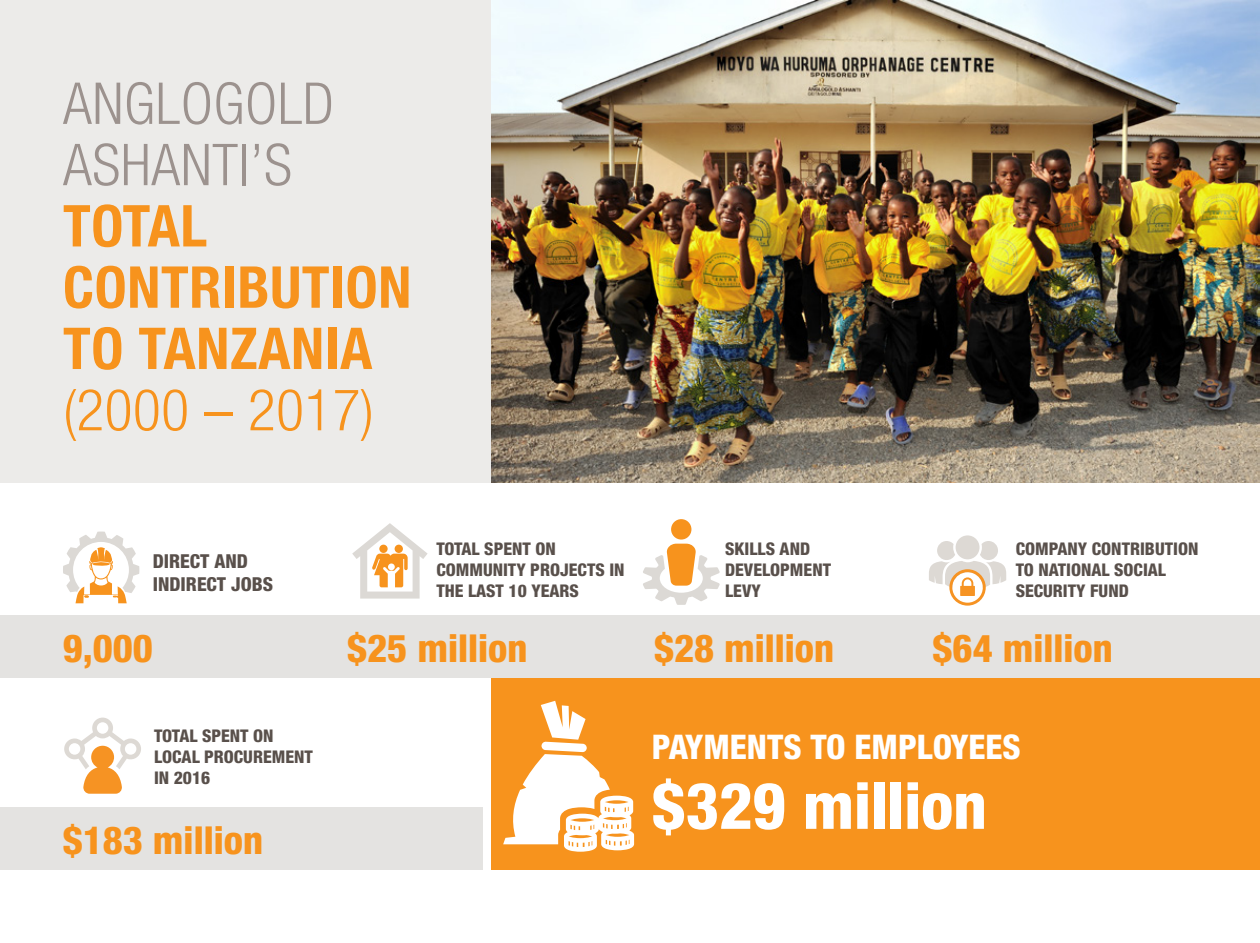
<style>
.page{position:relative;width:1260px;height:943px;background:#fff}
.page>*{position:absolute;margin:0;border:0;box-sizing:border-box;transform-origin:0 0}
.t1{font:800 condensed 64.4px "Helvetica Neue";color:#fff}
.t2{font:700 condensed 57.75px/61.2px "Helvetica Neue";letter-spacing:.01em;color:#f7931d}
.t3{font:300 condensed 57.75px "Helvetica Neue";letter-spacing:.01em;color:#f7931d}
.t4{font:800 condensed 38.5px "Helvetica Neue";color:#f7931d}
.t5{font:800 condensed 33.95px "Helvetica Neue";color:#fff}
.t6{font:800 condensed 19.25px/23.1px "Helvetica Neue";color:#59504b}
.t7{font:800 condensed 17.5px/21px "Helvetica Neue";color:#59504b}
.s1{font-weight:300;color:#9c928e}
</style>
<div class="page">
<div style="left:492px;top:678px;width:768px;height:191px;background:#f7931d"></div>
<div style="left:0;top:0;width:492px;height:482px;background:#ecebe9"></div>
<img style="left:492px;top:0;width:768px;height:482px">
<svg style="left:929px;top:535px;width:77px;height:70px"></svg>
<div style="left:0;top:615px;width:1260px;height:63px;background:#e4e3e1"></div>
<div style="left:0;top:807px;width:482px;height:62px;background:#e4e3e1"></div>
<div style="left:671px;top:519px;width:20px;height:20px;background:#f7931d;border-radius:50%"></div>
<svg style="left:643px;top:543px;width:77px;height:62px"></svg>
<svg style="left:64px;top:717px;width:77px;height:76px"></svg>
<svg style="left:503px;top:700px;width:131px;height:151px"></svg>
<svg style="left:352px;top:523px;width:76px;height:75px"></svg>
<svg style="left:63px;top:531px;width:76px;height:72px"></svg>
<p class="t2" style="left:63px;top:72px;width:350px"><span class="s1">ANGLOGOLD<br>ASHANTI’S<br></span>TOTAL<br>CONTRIBUTION<br>TO TANZANIA</p>
<p class="t3" style="left:63px;top:377px;width:312px">(2000 – 2017)</p>
<p class="t6" style="left:153px;top:549px;width:122px">DIRECT AND<br>INDIRECT JOBS</p>
<p class="t7" style="left:436px;top:537px;width:190px">TOTAL SPENT ON<br>COMMUNITY PROJECTS IN<br>THE LAST 10 YEARS</p>
<p class="t7" style="left:1016px;top:537px;width:184px">COMPANY CONTRIBUTION<br>TO NATIONAL SOCIAL<br>SECURITY FUND</p>
<p class="t7" style="left:725px;top:537px;width:107px">SKILLS AND<br>DEVELOPMENT<br>LEVY</p>
<p class="t4" style="left:654px;top:625px;width:182px">$28 million</p>
<p class="t4" style="left:63px;top:625px;width:92px">9,000</p>
<p class="t4" style="left:347px;top:625px;width:182px">$25 million</p>
<p class="t4" style="left:933px;top:625px;width:182px">$64 million</p>
<p class="t7" style="left:154px;top:725px;width:160px">TOTAL SPENT ON<br>LOCAL PROCUREMENT<br>IN 2016</p>
<p class="t4" style="left:63px;top:816px;width:202px">$183 million</p>
<p class="t5" style="left:652px;top:725px;width:370px">PAYMENTS TO EMPLOYEES</p>
<p class="t1" style="left:652px;top:766px;width:336px">$329 million</p>
</div>
